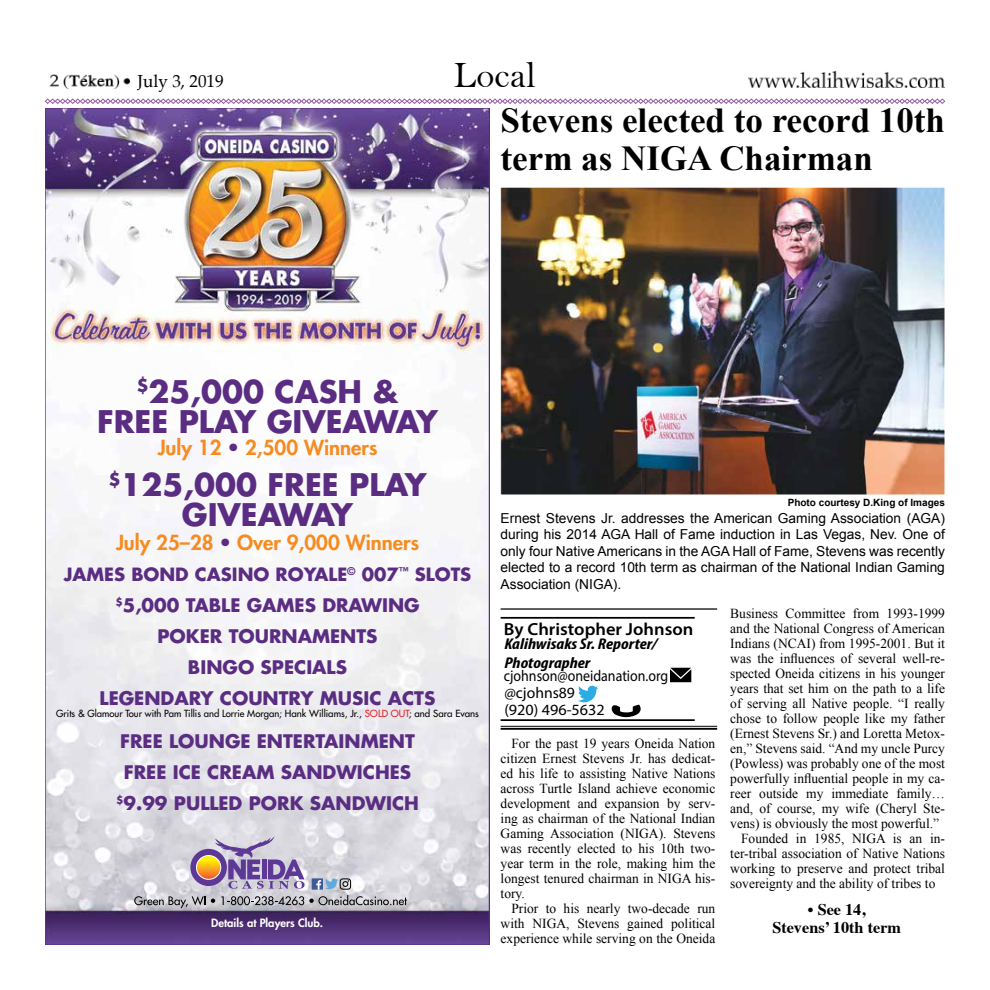
<style>
.page{position:relative;width:990px;height:990px;background:#fff}
.page>*{position:absolute;margin:0;border:0;box-sizing:border-box;transform-origin:0 0}
.t1{font:37.5px "Bell";color:#000}
.t2{font:700 35px/38.8px "Times New Roman";color:#000}
.t3{font:700 30.38px/30.4px "Futura Std";color:#5a2d82;text-align:center}
.t4{font:800 20.25px "Futura Std";color:#f68b1f}
.t5{font:700 18.25px/31px "Futura Std";color:#5a2d82;text-align:center}
.t6{font:700 17.75px "Futura Std";color:#5a2d82}
.t7{font:600 17.5px "Myriad Pro";color:#000;scale:1.05 1}
.t8{font:17.5px "Palatino";color:#000}
.t9{font:700 16.25px/18.8px "Times";color:#000;text-align:center}
.t10{font:15.62px/34.4px "Myriad Pro";color:#000;scale:.89 1}
.t11{font:italic 700 condensed 15.62px/18.8px "Myriad Pro";color:#000;scale:1.17 1}
.t12{font:15.62px "Myriad Pro";color:#000}
.t13{font:13.75px/15px "Times New Roman";color:#000;text-align:justify}
.t14{font:13.75px/16.5px "Arial";color:#000;text-align:justify}
.t15{font:800 11.12px "Futura Std";color:#fff}
.t16{font:700 10px "Arial";color:#000}
.t17{font:500 9.62px "Futura Std";color:#000}
.s1{color:#5a2d82}
.s2{color:#ed1d24}
</style>
<div class="page">
<img style="left:49px;top:74px;width:80px;height:15px">
<img style="left:748px;top:72px;width:197px;height:15px">
<img style="left:45px;top:98px;width:900px;height:847px">
<hr style="left:501px;top:726px;width:216px;height:1px;background:#000">
<hr style="left:501px;top:728px;width:216px;height:2px;background:#000">
<hr style="left:501px;top:608px;width:216px;height:2px;background:#000">
<p class="t8" style="left:138px;top:67px;width:88px">July 3, 2019</p>
<h1 class="t1" style="left:454px;top:53px;width:84px">Local</h1>
<h2 class="t2" style="left:501px;top:100px;width:446px">Stevens elected to record 10th term as NIGA Chairman</h2>
<h3 class="t3" style="left:97px;top:376px;width:342px"><sup>$</sup>25,000 CASH &amp;<br>FREE PLAY GIVEAWAY</h3>
<h3 class="t4" style="left:158px;top:435px;width:221px">July 12 <span class="s1">•</span> 2,500 Winners</h3>
<h3 class="t3" style="left:108px;top:469px;width:320px"><sup>$</sup>125,000 FREE PLAY<br>GIVEAWAY</h3>
<h3 class="t4" style="left:116px;top:530px;width:305px">July 25–28 <span class="s1">•</span> Over 9,000 Winners</h3>
<p class="t6" style="left:64px;top:563px;width:409px">JAMES BOND CASINO ROYALE<sup>©</sup> 007<sup>™</sup> SLOTS</p>
<h3 class="t5" style="left:100px;top:590px;width:337px"><sup>$</sup>5,000 TABLE GAMES DRAWING<br>POKER TOURNAMENTS<br>BINGO SPECIALS<br>LEGENDARY COUNTRY MUSIC ACTS</h3>
<p class="t17" style="left:56px;top:707px;width:424px">Grits &amp; Glamour Tour with Pam Tillis and Lorrie Morgan; Hank Williams, Jr., <span class="s2">SOLD OUT</span>; and Sara Evans</p>
<h3 class="t5" style="left:116px;top:725px;width:304px">FREE LOUNGE ENTERTAINMENT<br>FREE ICE CREAM SANDWICHES <sup>$</sup>9.99 PULLED PORK SANDWICH</h3>
<p class="t15" style="left:211px;top:916px;width:113px">Details at Players Club.</p>
<p class="t16" style="left:788px;top:496px;width:159px">Photo courtesy D.King of Images</p>
<p class="t14" style="left:501px;top:510px;width:446px">Ernest Stevens Jr. addresses the American Gaming Association (AGA) during his 2014 AGA Hall of Fame induction in Las Vegas, Nev. One of only four Native Americans in the AGA Hall of Fame, Stevens was recently elected to a record 10th term as chairman of the National Indian Gaming Association (NIGA).</p>
<p class="t7" style="left:504px;top:617px;width:182px">By Christopher Johnson</p>
<p class="t10" style="left:504px;top:658px;width:186px">cjohnson@oneidanation.org (920) 496-5632</p>
<p class="t11" style="left:504px;top:635px;width:132px">Kalihwisaks Sr. Reporter/<br>Photographer</p>
<p class="t12" style="left:504px;top:683px;width:72px">@cjohns89</p>
<p class="t13" style="left:501px;top:735px;width:216px;text-indent:11px">For the past 19 years Oneida Nation citizen Ernest Stevens Jr. has dedicat&shy;ed his life to assisting Native Nations across Turtle Island achieve economic development and expansion by serv&shy;ing as chairman of the National Indian Gaming Association (NIGA). Stevens was recently elected to his 10th two&shy;year term in the role, making him the longest tenured chairman in NIGA his&shy;tory.</p>
<p class="t13" style="left:501px;top:900px;width:216px;text-indent:11px">Prior to his nearly two-decade run with NIGA, Stevens gained political experience while serving on the Oneida</p>
<p class="t13" style="left:730px;top:606px;width:216px">Business Committee from 1993-1999</p>
<p class="t13" style="left:730px;top:621px;width:216px">and the National Congress of American</p>
<p class="t13" style="left:730px;top:636px;width:216px">Indians (NCAI) from 1995-2001. But it</p>
<p class="t13" style="left:730px;top:651px;width:216px">was the influences of several well-re-</p>
<p class="t13" style="left:730px;top:666px;width:216px">spected Oneida citizens in his younger</p>
<p class="t13" style="left:730px;top:681px;width:216px">years that set him on the path to a life</p>
<p class="t13" style="left:730px;top:696px;width:216px">of serving all Native people. “I really</p>
<p class="t13" style="left:730px;top:711px;width:216px">chose to follow people like my father</p>
<p class="t13" style="left:730px;top:726px;width:216px">(Ernest Stevens Sr.) and Loretta Metox-</p>
<p class="t13" style="left:730px;top:741px;width:216px">en,” Stevens said. “And my uncle Purcy</p>
<p class="t13" style="left:730px;top:756px;width:216px">(Powless) was probably one of the most</p>
<p class="t13" style="left:730px;top:771px;width:216px">powerfully influential people in my ca-</p>
<p class="t13" style="left:730px;top:786px;width:216px">reer outside my immediate family…</p>
<p class="t13" style="left:730px;top:801px;width:216px">and, of course, my wife (Cheryl Ste-</p>
<p class="t13" style="left:730px;top:816px;width:210px">vens) is obviously the most powerful.”</p>
<p class="t13" style="left:741px;top:831px;width:205px">Founded in 1985, NIGA is an in-</p>
<p class="t13" style="left:730px;top:846px;width:216px">ter-tribal association of Native Nations</p>
<p class="t13" style="left:730px;top:861px;width:216px">working to preserve and protect tribal</p>
<p class="t13" style="left:730px;top:876px;width:207px">sovereignty and the ability of tribes to</p>
<p class="t9" style="left:772px;top:898px;width:130px">• See 14,<br>Stevens’ 10th term</p>
</div>
